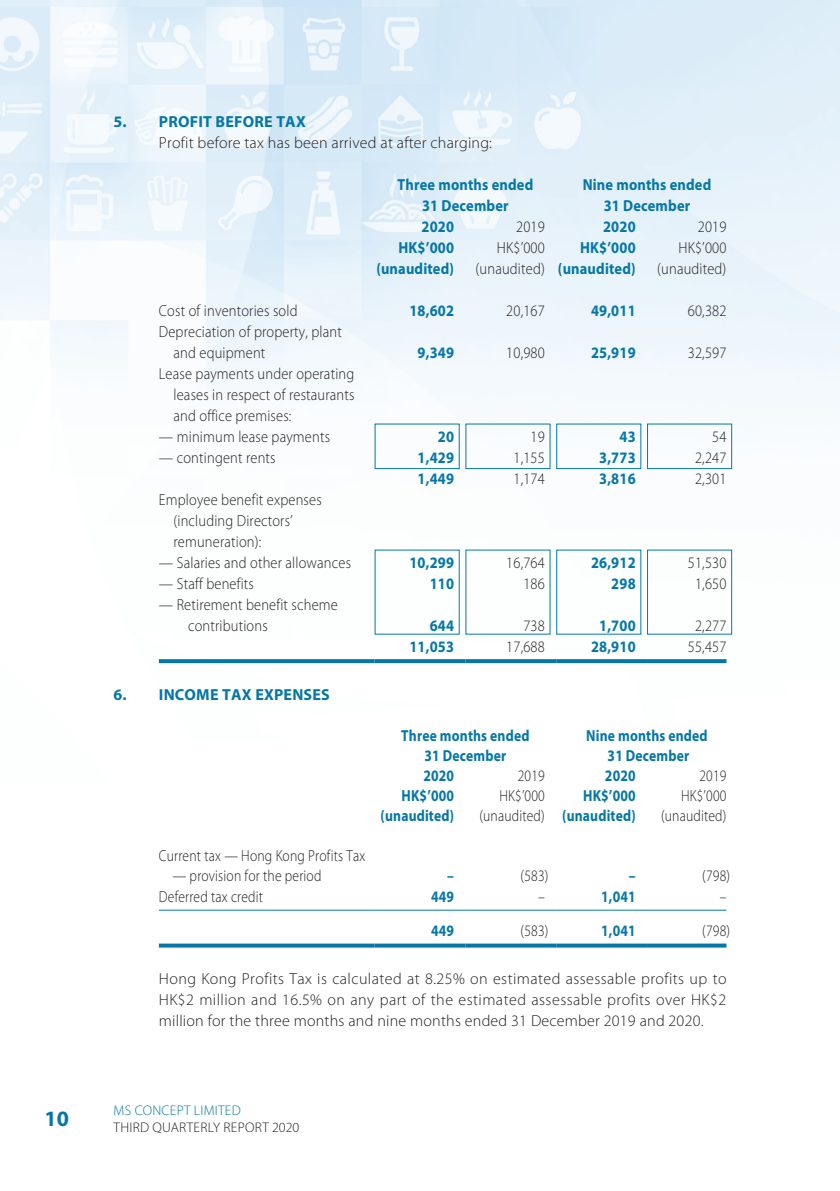
<style>
.page{position:relative;width:840px;height:1191px;background:#fff}
.page>*{position:absolute;margin:0;border:0;box-sizing:border-box;transform-origin:0 0}
.t1{font:700 22px "Myriad Pro";color:#0577a7}
._51_N_Table_txt{font:300 16px "Myriad Pro";letter-spacing:.015em;color:#231f20;scale:.9 1}
._06_Notes{font:300 16px/21px "Myriad Pro";letter-spacing:.015em;color:#231f20;text-align:justify}
._51_N_Table_txt-2{font:700 16px "Myriad Pro";letter-spacing:.01em;color:#0577a7;scale:.9 1}
._51_N_Table_txt-3{font:300 16px "Myriad Pro";letter-spacing:.015em;color:#231f20;scale:.85 1}
._51_N_Table_txt-4{font:700 16px "Myriad Pro";letter-spacing:.01em;color:#0577a7;scale:.85 1}
._07_NH1{font:700 16px "Myriad Pro";letter-spacing:.01em;color:#0577a7}
.t2{font:300 14px "Myriad Pro";letter-spacing:.02em;color:#231f20}
.t3{font:300 14px "Myriad Pro";letter-spacing:.02em;color:#0577a7}
</style>
<div class="page">
<img style="left:0;top:0;width:839px;height:948px">
<div style="left:374px;top:423px;width:85px;height:46px;border:1px solid #0577a7"></div>
<div style="left:465px;top:423px;width:85px;height:46px;border:1px solid #0577a7"></div>
<div style="left:556px;top:423px;width:85px;height:46px;border:1px solid #0577a7"></div>
<div style="left:646px;top:423px;width:85px;height:46px;border:1px solid #0577a7"></div>
<svg style="left:159px;top:659px;width:215px;height:4px"></svg>
<svg style="left:374px;top:659px;width:91px;height:4px"></svg>
<svg style="left:465px;top:659px;width:91px;height:4px"></svg>
<svg style="left:556px;top:659px;width:90px;height:4px"></svg>
<svg style="left:646px;top:659px;width:80px;height:4px"></svg>
<hr style="left:159px;top:909px;width:215px;height:1px;background:#0577a7">
<hr style="left:374px;top:909px;width:91px;height:1px;background:#0577a7">
<hr style="left:465px;top:909px;width:91px;height:1px;background:#0577a7">
<hr style="left:556px;top:909px;width:90px;height:1px;background:#0577a7">
<hr style="left:646px;top:909px;width:80px;height:1px;background:#0577a7">
<svg style="left:159px;top:943px;width:215px;height:4px"></svg>
<svg style="left:374px;top:943px;width:91px;height:4px"></svg>
<svg style="left:465px;top:943px;width:91px;height:4px"></svg>
<svg style="left:556px;top:943px;width:90px;height:4px"></svg>
<svg style="left:646px;top:943px;width:80px;height:4px"></svg>
<h1 class="t1" style="left:44px;top:1104px;width:26px">10</h1>
<p class="_07_NH1" style="left:113px;top:111px;width:194px">5. PROFIT BEFORE TAX</p>
<p class="_06_Notes" style="left:159px;top:132px;width:334px">Profit before tax has been arrived at after charging:</p>
<p class="_51_N_Table_txt-2" style="left:397px;top:174px;width:152px">Three months ended</p>
<p class="_51_N_Table_txt-2" style="left:422px;top:195px;width:98px">31 December</p>
<p class="_51_N_Table_txt-2" style="left:582px;top:174px;width:144px">Nine months ended</p>
<p class="_51_N_Table_txt-2" style="left:603px;top:195px;width:98px">31 December</p>
<p class="_51_N_Table_txt-2" style="left:421px;top:216px;width:38px">2020</p>
<p class="_51_N_Table_txt" style="left:516px;top:217px;width:33px">2019</p>
<p class="_51_N_Table_txt-2" style="left:602px;top:216px;width:38px">2020</p>
<p class="_51_N_Table_txt" style="left:697px;top:217px;width:33px">2019</p>
<p class="_51_N_Table_txt-2" style="left:398px;top:237px;width:63px">HK$’000</p>
<p class="_51_N_Table_txt" style="left:496px;top:238px;width:55px">HK$’000</p>
<p class="_51_N_Table_txt-2" style="left:579px;top:237px;width:63px">HK$’000</p>
<p class="_51_N_Table_txt" style="left:678px;top:238px;width:55px">HK$’000</p>
<p class="_51_N_Table_txt-2" style="left:376px;top:258px;width:88px">(unaudited)</p>
<p class="_51_N_Table_txt" style="left:475px;top:259px;width:78px">(unaudited)</p>
<p class="_51_N_Table_txt-2" style="left:557px;top:258px;width:88px">(unaudited)</p>
<p class="_51_N_Table_txt" style="left:656px;top:259px;width:78px">(unaudited)</p>
<p class="_51_N_Table_txt" style="left:159px;top:301px;width:155px">Cost of inventories sold</p>
<p class="_51_N_Table_txt-2" style="left:409px;top:300px;width:51px">18,602</p>
<p class="_51_N_Table_txt" style="left:506px;top:301px;width:44px">20,167</p>
<p class="_51_N_Table_txt-2" style="left:590px;top:300px;width:51px">49,011</p>
<p class="_51_N_Table_txt" style="left:687px;top:301px;width:44px">60,382</p>
<p class="_51_N_Table_txt" style="left:159px;top:322px;width:205px">Depreciation of property, plant</p>
<p class="_51_N_Table_txt" style="left:173px;top:343px;width:104px">and equipment</p>
<p class="_51_N_Table_txt-2" style="left:417px;top:342px;width:42px">9,349</p>
<p class="_51_N_Table_txt" style="left:506px;top:343px;width:44px">10,980</p>
<p class="_51_N_Table_txt-2" style="left:590px;top:342px;width:51px">25,919</p>
<p class="_51_N_Table_txt" style="left:687px;top:343px;width:44px">32,597</p>
<p class="_51_N_Table_txt" style="left:159px;top:364px;width:218px">Lease payments under operating</p>
<p class="_51_N_Table_txt" style="left:173px;top:385px;width:202px">leases in respect of restaurants</p>
<p class="_51_N_Table_txt" style="left:173px;top:406px;width:132px">and office premises:</p>
<p class="_51_N_Table_txt" style="left:159px;top:427px;width:191px">— minimum lease payments</p>
<p class="_51_N_Table_txt-2" style="left:437px;top:426px;width:19px">20</p>
<p class="_51_N_Table_txt" style="left:530px;top:427px;width:17px">19</p>
<p class="_51_N_Table_txt-2" style="left:619px;top:426px;width:19px">43</p>
<p class="_51_N_Table_txt" style="left:711px;top:427px;width:17px">54</p>
<p class="_51_N_Table_txt" style="left:159px;top:448px;width:131px">— contingent rents</p>
<p class="_51_N_Table_txt-2" style="left:417px;top:447px;width:42px">1,429</p>
<p class="_51_N_Table_txt" style="left:513px;top:448px;width:36px">1,155</p>
<p class="_51_N_Table_txt-2" style="left:599px;top:447px;width:42px">3,773</p>
<p class="_51_N_Table_txt" style="left:694px;top:448px;width:36px">2,247</p>
<p class="_51_N_Table_txt-2" style="left:417px;top:468px;width:42px">1,449</p>
<p class="_51_N_Table_txt" style="left:513px;top:469px;width:36px">1,174</p>
<p class="_51_N_Table_txt-2" style="left:599px;top:468px;width:42px">3,816</p>
<p class="_51_N_Table_txt" style="left:694px;top:469px;width:36px">2,301</p>
<p class="_51_N_Table_txt" style="left:159px;top:490px;width:182px">Employee benefit expenses</p>
<p class="_51_N_Table_txt" style="left:173px;top:511px;width:134px">(including Directors’</p>
<p class="_51_N_Table_txt" style="left:173px;top:532px;width:99px">remuneration):</p>
<p class="_51_N_Table_txt" style="left:159px;top:553px;width:215px">— Salaries and other allowances</p>
<p class="_51_N_Table_txt-2" style="left:409px;top:552px;width:51px">10,299</p>
<p class="_51_N_Table_txt" style="left:506px;top:553px;width:44px">16,764</p>
<p class="_51_N_Table_txt-2" style="left:590px;top:552px;width:51px">26,912</p>
<p class="_51_N_Table_txt" style="left:687px;top:553px;width:44px">51,530</p>
<p class="_51_N_Table_txt" style="left:159px;top:574px;width:107px">— Staff benefits</p>
<p class="_51_N_Table_txt-2" style="left:429px;top:573px;width:29px">110</p>
<p class="_51_N_Table_txt" style="left:523px;top:574px;width:25px">186</p>
<p class="_51_N_Table_txt-2" style="left:611px;top:573px;width:29px">298</p>
<p class="_51_N_Table_txt" style="left:694px;top:574px;width:36px">1,650</p>
<p class="_51_N_Table_txt" style="left:159px;top:595px;width:200px">— Retirement benefit scheme</p>
<p class="_51_N_Table_txt" style="left:188px;top:616px;width:90px">contributions</p>
<p class="_51_N_Table_txt-2" style="left:429px;top:615px;width:29px">644</p>
<p class="_51_N_Table_txt" style="left:523px;top:616px;width:25px">738</p>
<p class="_51_N_Table_txt-2" style="left:599px;top:615px;width:42px">1,700</p>
<p class="_51_N_Table_txt" style="left:694px;top:616px;width:36px">2,277</p>
<p class="_51_N_Table_txt-2" style="left:409px;top:636px;width:51px">11,053</p>
<p class="_51_N_Table_txt" style="left:506px;top:637px;width:44px">17,688</p>
<p class="_51_N_Table_txt-2" style="left:590px;top:636px;width:51px">28,910</p>
<p class="_51_N_Table_txt" style="left:687px;top:637px;width:44px">55,457</p>
<p class="_07_NH1" style="left:113px;top:684px;width:218px">6. INCOME TAX EXPENSES</p>
<p class="_51_N_Table_txt-4" style="left:401px;top:725px;width:152px">Three months ended</p>
<p class="_51_N_Table_txt-4" style="left:424px;top:745px;width:98px">31 December</p>
<p class="_51_N_Table_txt-4" style="left:586px;top:725px;width:144px">Nine months ended</p>
<p class="_51_N_Table_txt-4" style="left:607px;top:745px;width:98px">31 December</p>
<p class="_51_N_Table_txt-4" style="left:423px;top:765px;width:38px">2020</p>
<p class="_51_N_Table_txt-3" style="left:517px;top:766px;width:33px">2019</p>
<p class="_51_N_Table_txt-4" style="left:604px;top:765px;width:38px">2020</p>
<p class="_51_N_Table_txt-3" style="left:699px;top:766px;width:33px">2019</p>
<p class="_51_N_Table_txt-4" style="left:401px;top:785px;width:63px">HK$’000</p>
<p class="_51_N_Table_txt-3" style="left:499px;top:786px;width:55px">HK$’000</p>
<p class="_51_N_Table_txt-4" style="left:583px;top:785px;width:63px">HK$’000</p>
<p class="_51_N_Table_txt-3" style="left:680px;top:786px;width:55px">HK$’000</p>
<p class="_51_N_Table_txt-4" style="left:380px;top:805px;width:88px">(unaudited)</p>
<p class="_51_N_Table_txt-3" style="left:479px;top:806px;width:78px">(unaudited)</p>
<p class="_51_N_Table_txt-4" style="left:562px;top:805px;width:88px">(unaudited)</p>
<p class="_51_N_Table_txt-3" style="left:660px;top:806px;width:78px">(unaudited)</p>
<p class="_51_N_Table_txt-3" style="left:159px;top:846px;width:244px">Current tax — Hong Kong Profits Tax</p>
<p class="_51_N_Table_txt-3" style="left:172px;top:866px;width:176px">— provision for the period</p>
<p class="_51_N_Table_txt-4" style="left:447px;top:865px;width:9px">–</p>
<p class="_51_N_Table_txt-3" style="left:520px;top:866px;width:34px">(583)</p>
<p class="_51_N_Table_txt-4" style="left:628px;top:865px;width:9px">–</p>
<p class="_51_N_Table_txt-3" style="left:701px;top:866px;width:34px">(798)</p>
<p class="_51_N_Table_txt-3" style="left:159px;top:887px;width:124px">Deferred tax credit</p>
<p class="_51_N_Table_txt-4" style="left:431px;top:886px;width:29px">449</p>
<p class="_51_N_Table_txt-3" style="left:537px;top:887px;width:9px">–</p>
<p class="_51_N_Table_txt-4" style="left:601px;top:886px;width:42px">1,041</p>
<p class="_51_N_Table_txt-3" style="left:719px;top:887px;width:9px">–</p>
<p class="_51_N_Table_txt-4" style="left:431px;top:920px;width:29px">449</p>
<p class="_51_N_Table_txt-3" style="left:520px;top:921px;width:34px">(583)</p>
<p class="_51_N_Table_txt-4" style="left:601px;top:920px;width:42px">1,041</p>
<p class="_51_N_Table_txt-3" style="left:701px;top:921px;width:34px">(798)</p>
<p class="_06_Notes" style="left:159px;top:968px;width:569px">Hong Kong Profits Tax is calculated at 8.25% on estimated assessable profits up to HK$2 million and 16.5% on any part of the estimated assessable profits over HK$2 million for the three months and nine months ended 31 December 2019 and 2020.</p>
<p class="t3" style="left:114px;top:1101px;width:129px">MS CONCEPT LIMITED</p>
<p class="t2" style="left:114px;top:1118px;width:187px">THIRD QUARTERLY REPORT 2020</p>
</div>
